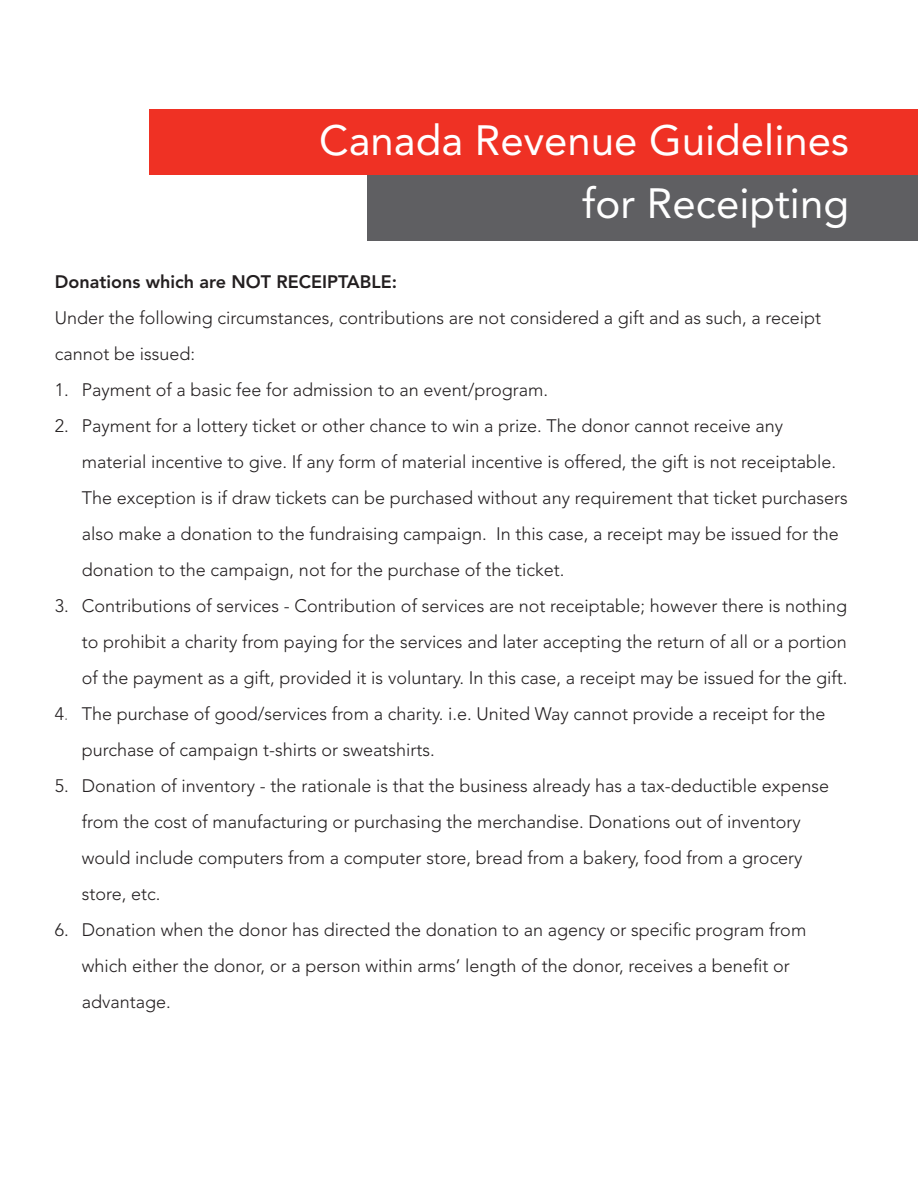
<style>
.page{position:relative;width:918px;height:1188px;background:#fff}
.page>*{position:absolute;margin:0;border:0;box-sizing:border-box;transform-origin:0 0}
.t1{font:42px "Avenir LT Std";color:#fff}
.t2{font:300 18px/36px "Avenir LT Std";color:#231f20}
.t3{font:800 18px "Avenir LT Std";color:#231f20}
</style>
<div class="page">
<div style="left:367px;top:174px;width:551px;height:67px;background:#5f5f62"></div>
<div style="left:149px;top:109px;width:769px;height:65px;background:#ef3124"></div>
<h1 class="t1" style="left:319px;top:116px;width:531px">Canada Revenue Guidelines</h1>
<h1 class="t1" style="left:582px;top:179px;width:268px">for Receipting</h1>
<p class="t3" style="left:55px;top:271px;width:344px">Donations which are NOT RECEIPTABLE:</p>
<p class="t2" style="left:55px;top:300px;width:768px">Under the following circumstances, contributions are not considered a gift and as such, a receipt cannot be issued:</p>
<p class="t2" style="left:55px;top:372px;width:495px">1. Payment of a basic fee for admission to an event/program.</p>
<p class="t2" style="left:82px;top:408px;width:767px;text-indent:-27px">2. Payment for a lottery ticket or other chance to win a prize. The donor cannot receive any material incentive to give. If any form of material incentive is offered, the gift is not receiptable.<br>The exception is if draw tickets can be purchased without any requirement that ticket purchasers also make a donation to the fundraising campaign. In this case, a receipt may be issued for the donation to the campaign, not for the purchase of the ticket.</p>
<p class="t2" style="left:82px;top:588px;width:767px;text-align:justify;text-indent:-27px">3. Contributions of services - Contribution of services are not receiptable; however there is nothing to prohibit a charity from paying for the services and later accepting the return of all or a portion of the payment as a gift, provided it is voluntary. In this case, a receipt may be issued for the gift.</p>
<p class="t2" style="left:82px;top:696px;width:745px;text-indent:-27px">4. The purchase of good/services from a charity. i.e. United Way cannot provide a receipt for the purchase of campaign t-shirts or sweatshirts.</p>
<p class="t2" style="left:82px;top:768px;width:749px;text-indent:-27px">5. Donation of inventory - the rationale is that the business already has a tax-deductible expense from the cost of manufacturing or purchasing the merchandise. Donations out of inventory would include computers from a computer store, bread from a bakery, food from a grocery store, etc.</p>
<p class="t2" style="left:82px;top:912px;width:726px;text-indent:-27px">6. Donation when the donor has directed the donation to an agency or specific program from which either the donor, or a person within arms’ length of the donor, receives a benefit or advantage.</p>
</div>
